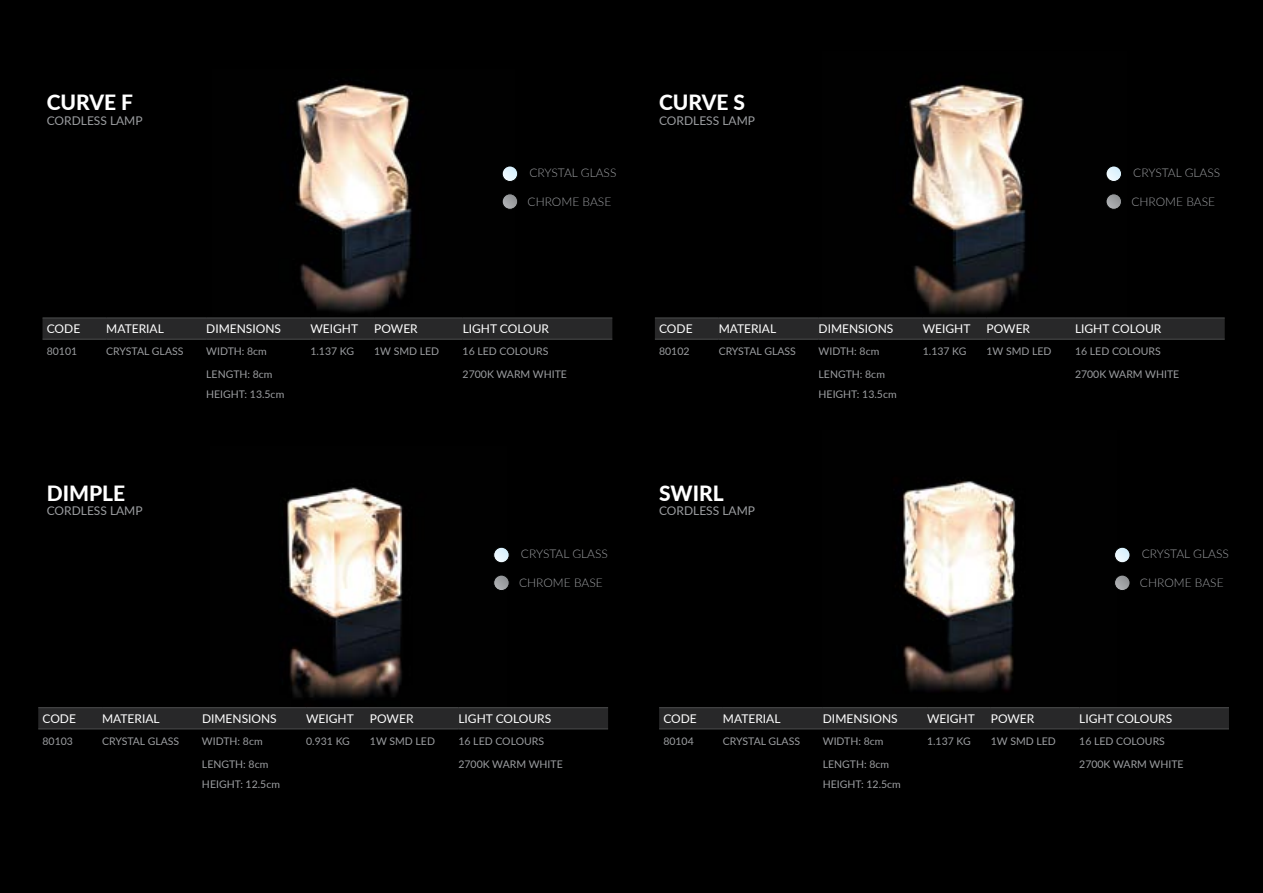
<style>
.page{position:relative;width:1263px;height:893px;background:#000}
.page>*{position:absolute;margin:0;border:0;box-sizing:border-box;transform-origin:0 0}
.t1{font:800 21px "Lato";color:#fff}
.t2{font:12px "Lato";color:#fff}
.t3{font:300 12px "Lato";color:#9c9ea1}
.t4{font:12px "Lato";color:#9c9ea1}
.t5{font:10.5px "Lato";color:#9c9ea1}
</style>
<div class="page">
<img style="left:901px;top:480px;width:115px;height:211px">
<img style="left:285px;top:487px;width:119px;height:211px">
<img style="left:296px;top:83px;width:215px;height:229px">
<div style="left:210px;top:67px;width:399px;height:251px;border:2px solid #000"></div>
<img style="left:823px;top:84px;width:304px;height:234px">
<svg style="left:502px;top:166px;width:16px;height:15px"></svg>
<div style="left:502px;top:166px;width:16px;height:16px;border:1px solid #000101;border-radius:50%"></div>
<svg style="left:502px;top:194px;width:16px;height:15px"></svg>
<div style="left:502px;top:194px;width:16px;height:15px;border:1px solid #000101;border-radius:50%"></div>
<div style="left:43px;top:319px;width:569px;height:20px;background:#282829"></div>
<hr style="left:43px;top:318px;width:63px;height:1px;background:#4d4e4f">
<hr style="left:106px;top:318px;width:100px;height:1px;background:#4d4e4f">
<hr style="left:206px;top:318px;width:104px;height:1px;background:#4d4e4f">
<hr style="left:310px;top:318px;width:64px;height:1px;background:#4d4e4f">
<hr style="left:374px;top:318px;width:89px;height:1px;background:#4d4e4f">
<hr style="left:463px;top:318px;width:149px;height:1px;background:#4d4e4f">
<hr style="left:43px;top:339px;width:63px;height:1px;background:#4d4e4f">
<hr style="left:106px;top:339px;width:100px;height:1px;background:#4d4e4f">
<hr style="left:206px;top:339px;width:104px;height:1px;background:#4d4e4f">
<hr style="left:310px;top:339px;width:64px;height:1px;background:#4d4e4f">
<hr style="left:374px;top:339px;width:89px;height:1px;background:#4d4e4f">
<hr style="left:463px;top:339px;width:149px;height:1px;background:#4d4e4f">
<div style="left:655px;top:319px;width:570px;height:20px;background:#282829"></div>
<hr style="left:655px;top:318px;width:64px;height:1px;background:#4d4e4f">
<hr style="left:719px;top:318px;width:100px;height:1px;background:#4d4e4f">
<hr style="left:819px;top:318px;width:104px;height:1px;background:#4d4e4f">
<hr style="left:923px;top:318px;width:63px;height:1px;background:#4d4e4f">
<hr style="left:986px;top:318px;width:89px;height:1px;background:#4d4e4f">
<hr style="left:1075px;top:318px;width:150px;height:1px;background:#4d4e4f">
<hr style="left:655px;top:339px;width:64px;height:1px;background:#4d4e4f">
<hr style="left:719px;top:339px;width:100px;height:1px;background:#4d4e4f">
<hr style="left:819px;top:339px;width:104px;height:1px;background:#4d4e4f">
<hr style="left:923px;top:339px;width:63px;height:1px;background:#4d4e4f">
<hr style="left:986px;top:339px;width:89px;height:1px;background:#4d4e4f">
<hr style="left:1075px;top:339px;width:150px;height:1px;background:#4d4e4f">
<svg style="left:1106px;top:166px;width:15px;height:15px"></svg>
<div style="left:1106px;top:166px;width:16px;height:16px;border:1px solid #000101;border-radius:50%"></div>
<svg style="left:1106px;top:194px;width:15px;height:15px"></svg>
<div style="left:1106px;top:194px;width:16px;height:15px;border:1px solid #000101;border-radius:50%"></div>
<div style="left:38px;top:708px;width:570px;height:21px;background:#282829"></div>
<hr style="left:38px;top:707px;width:64px;height:1px;background:#4d4e4f">
<hr style="left:102px;top:707px;width:100px;height:1px;background:#4d4e4f">
<hr style="left:202px;top:707px;width:104px;height:1px;background:#4d4e4f">
<hr style="left:306px;top:707px;width:64px;height:1px;background:#4d4e4f">
<hr style="left:370px;top:707px;width:88px;height:1px;background:#4d4e4f">
<hr style="left:458px;top:707px;width:150px;height:1px;background:#4d4e4f">
<hr style="left:38px;top:729px;width:64px;height:1px;background:#4d4e4f">
<hr style="left:102px;top:729px;width:100px;height:1px;background:#4d4e4f">
<hr style="left:202px;top:729px;width:104px;height:1px;background:#4d4e4f">
<hr style="left:306px;top:729px;width:64px;height:1px;background:#4d4e4f">
<hr style="left:370px;top:729px;width:88px;height:1px;background:#4d4e4f">
<hr style="left:458px;top:729px;width:150px;height:1px;background:#4d4e4f">
<div style="left:659px;top:708px;width:570px;height:21px;background:#282829"></div>
<hr style="left:659px;top:707px;width:64px;height:1px;background:#4d4e4f">
<hr style="left:723px;top:707px;width:100px;height:1px;background:#4d4e4f">
<hr style="left:823px;top:707px;width:104px;height:1px;background:#4d4e4f">
<hr style="left:927px;top:707px;width:64px;height:1px;background:#4d4e4f">
<hr style="left:991px;top:707px;width:88px;height:1px;background:#4d4e4f">
<hr style="left:1079px;top:707px;width:150px;height:1px;background:#4d4e4f">
<hr style="left:659px;top:729px;width:64px;height:1px;background:#4d4e4f">
<hr style="left:723px;top:729px;width:100px;height:1px;background:#4d4e4f">
<hr style="left:823px;top:729px;width:104px;height:1px;background:#4d4e4f">
<hr style="left:927px;top:729px;width:64px;height:1px;background:#4d4e4f">
<hr style="left:991px;top:729px;width:88px;height:1px;background:#4d4e4f">
<hr style="left:1079px;top:729px;width:150px;height:1px;background:#4d4e4f">
<svg style="left:494px;top:547px;width:15px;height:16px"></svg>
<div style="left:493px;top:547px;width:16px;height:16px;border:1px solid #000101;border-radius:50%"></div>
<svg style="left:494px;top:575px;width:15px;height:16px"></svg>
<div style="left:493px;top:575px;width:16px;height:16px;border:1px solid #000101;border-radius:50%"></div>
<svg style="left:1114px;top:547px;width:16px;height:16px"></svg>
<div style="left:1114px;top:547px;width:16px;height:16px;border:1px solid #000101;border-radius:50%"></div>
<svg style="left:1114px;top:575px;width:16px;height:16px"></svg>
<div style="left:1114px;top:575px;width:16px;height:16px;border:1px solid #000101;border-radius:50%"></div>
<h1 class="t1" style="left:47px;top:87px;width:88px">CURVE F</h1>
<p class="t4" style="left:47px;top:112px;width:97px">CORDLESS LAMP</p>
<p class="t3" style="left:529px;top:164px;width:89px">CRYSTAL GLASS</p>
<p class="t3" style="left:527px;top:193px;width:85px">CHROME BASE</p>
<h1 class="t1" style="left:659px;top:87px;width:87px">CURVE S</h1>
<p class="t4" style="left:659px;top:112px;width:97px">CORDLESS LAMP</p>
<p class="t3" style="left:1133px;top:164px;width:89px">CRYSTAL GLASS</p>
<p class="t3" style="left:1131px;top:193px;width:85px">CHROME BASE</p>
<p class="t2" style="left:47px;top:320px;width:35px">CODE</p>
<p class="t2" style="left:106px;top:320px;width:59px">MATERIAL</p>
<p class="t2" style="left:206px;top:320px;width:76px">DIMENSIONS</p>
<p class="t2" style="left:310px;top:320px;width:49px">WEIGHT</p>
<p class="t2" style="left:374px;top:320px;width:45px">POWER</p>
<p class="t2" style="left:463px;top:320px;width:88px">LIGHT COLOUR</p>
<p class="t5" style="left:47px;top:344px;width:32px">80101</p>
<p class="t5" style="left:106px;top:344px;width:79px">CRYSTAL GLASS</p>
<p class="t5" style="left:206px;top:344px;width:62px">WIDTH: 8cm</p>
<p class="t5" style="left:310px;top:344px;width:45px">1.137 KG</p>
<p class="t5" style="left:374px;top:344px;width:67px">1W SMD LED</p>
<p class="t5" style="left:463px;top:344px;width:87px">16 LED COLOURS</p>
<p class="t5" style="left:206px;top:367px;width:68px">LENGTH: 8cm</p>
<p class="t5" style="left:463px;top:367px;width:106px">2700K WARM WHITE</p>
<p class="t5" style="left:206px;top:387px;width:80px">HEIGHT: 13.5cm</p>
<p class="t2" style="left:659px;top:320px;width:35px">CODE</p>
<p class="t2" style="left:719px;top:320px;width:59px">MATERIAL</p>
<p class="t2" style="left:819px;top:320px;width:76px">DIMENSIONS</p>
<p class="t2" style="left:923px;top:320px;width:49px">WEIGHT</p>
<p class="t2" style="left:986px;top:320px;width:45px">POWER</p>
<p class="t2" style="left:1075px;top:320px;width:88px">LIGHT COLOUR</p>
<p class="t5" style="left:659px;top:344px;width:32px">80102</p>
<p class="t5" style="left:719px;top:344px;width:79px">CRYSTAL GLASS</p>
<p class="t5" style="left:818px;top:344px;width:62px">WIDTH: 8cm</p>
<p class="t5" style="left:923px;top:344px;width:45px">1.137 KG</p>
<p class="t5" style="left:986px;top:344px;width:67px">1W SMD LED</p>
<p class="t5" style="left:1075px;top:344px;width:87px">16 LED COLOURS</p>
<p class="t5" style="left:818px;top:367px;width:68px">LENGTH: 8cm</p>
<p class="t5" style="left:1075px;top:367px;width:106px">2700K WARM WHITE</p>
<p class="t5" style="left:818px;top:387px;width:80px">HEIGHT: 13.5cm</p>
<h1 class="t1" style="left:47px;top:477px;width:80px">DIMPLE</h1>
<p class="t4" style="left:47px;top:502px;width:97px">CORDLESS LAMP</p>
<h1 class="t1" style="left:659px;top:477px;width:66px">SWIRL</h1>
<p class="t4" style="left:659px;top:502px;width:97px">CORDLESS LAMP</p>
<p class="t3" style="left:521px;top:546px;width:89px">CRYSTAL GLASS</p>
<p class="t3" style="left:519px;top:575px;width:85px">CHROME BASE</p>
<p class="t3" style="left:1142px;top:546px;width:89px">CRYSTAL GLASS</p>
<p class="t3" style="left:1140px;top:575px;width:85px">CHROME BASE</p>
<p class="t2" style="left:43px;top:710px;width:35px">CODE</p>
<p class="t2" style="left:102px;top:710px;width:59px">MATERIAL</p>
<p class="t2" style="left:202px;top:710px;width:76px">DIMENSIONS</p>
<p class="t2" style="left:306px;top:710px;width:49px">WEIGHT</p>
<p class="t2" style="left:370px;top:710px;width:45px">POWER</p>
<p class="t2" style="left:458px;top:710px;width:94px">LIGHT COLOURS</p>
<p class="t5" style="left:43px;top:734px;width:32px">80103</p>
<p class="t5" style="left:102px;top:734px;width:79px">CRYSTAL GLASS</p>
<p class="t5" style="left:202px;top:734px;width:62px">WIDTH: 8cm</p>
<p class="t5" style="left:306px;top:734px;width:45px">0.931 KG</p>
<p class="t5" style="left:370px;top:734px;width:67px">1W SMD LED</p>
<p class="t5" style="left:458px;top:734px;width:87px">16 LED COLOURS</p>
<p class="t5" style="left:202px;top:756px;width:68px">LENGTH: 8cm</p>
<p class="t5" style="left:458px;top:756px;width:106px">2700K WARM WHITE</p>
<p class="t5" style="left:202px;top:776px;width:80px">HEIGHT: 12.5cm</p>
<p class="t2" style="left:663px;top:710px;width:35px">CODE</p>
<p class="t2" style="left:723px;top:710px;width:59px">MATERIAL</p>
<p class="t2" style="left:823px;top:710px;width:76px">DIMENSIONS</p>
<p class="t2" style="left:927px;top:710px;width:49px">WEIGHT</p>
<p class="t2" style="left:991px;top:710px;width:45px">POWER</p>
<p class="t2" style="left:1079px;top:710px;width:94px">LIGHT COLOURS</p>
<p class="t5" style="left:663px;top:734px;width:32px">80104</p>
<p class="t5" style="left:723px;top:734px;width:79px">CRYSTAL GLASS</p>
<p class="t5" style="left:823px;top:734px;width:62px">WIDTH: 8cm</p>
<p class="t5" style="left:927px;top:734px;width:45px">1.137 KG</p>
<p class="t5" style="left:991px;top:734px;width:67px">1W SMD LED</p>
<p class="t5" style="left:1079px;top:734px;width:87px">16 LED COLOURS</p>
<p class="t5" style="left:823px;top:756px;width:68px">LENGTH: 8cm</p>
<p class="t5" style="left:1079px;top:756px;width:106px">2700K WARM WHITE</p>
<p class="t5" style="left:823px;top:776px;width:80px">HEIGHT: 12.5cm</p>
</div>
